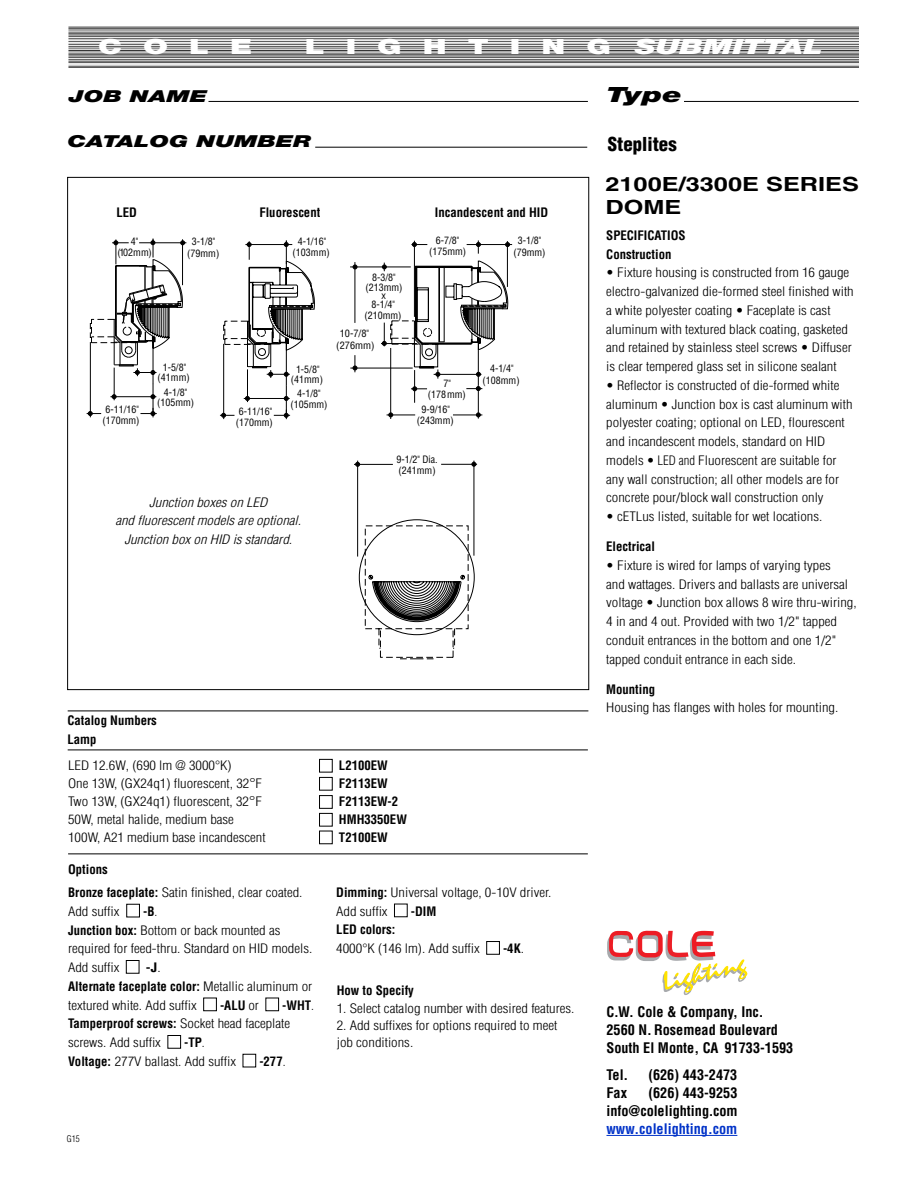
<style>
.page{position:relative;width:918px;height:1188px;background:#fff}
.page>*{position:absolute;margin:0;border:0;box-sizing:border-box;transform-origin:0 0}
.t1{font:900 21px "Helvetica Neue";color:#fff;scale:1.5 1}
.t2{font:italic 900 21px "Helvetica Neue";color:#fff;scale:1.5 1}
.t3{font:italic 900 21px "Helvetica Neue";color:#000;scale:1.5 1}
.t4{font:700 19.5px/23.4px "Helvetica";color:#000;scale:1.3 1}
.t5{font:900 condensed 18.75px "Helvetica";color:#000}
.t6{font:italic 900 16.5px "Helvetica Neue";color:#000;scale:1.5 1}
.t7{font:700 condensed 14.25px/18px "Helvetica";color:#000}
.t8{font:700 condensed 14.25px "Helvetica";color:#0032c8}
.t9{font:300 condensed 12.75px/18.8px "Helvetica";color:#000}
.t10{font:300 condensed 12.75px/18px "Helvetica";color:#000;scale:1.15 1}
.t11{font:700 condensed 12.75px/18px "Helvetica";color:#000}
.t12{font:italic 300 condensed 12.75px/18.8px "Helvetica";color:#000;text-align:center;scale:1.15 1}
.t13{font:condensed 9.9px/10.6px "Helvetica";color:#000;text-align:center}
.t14{font:300 condensed 9px "Helvetica";color:#000}
.s1{font-size:13.5px}
.s2{font-weight:700}
.s3{font-weight:300}
</style>
<div class="page">
<img style="left:68px;top:26px;width:791px;height:42px">
<hr style="left:315px;top:147px;width:272px;height:1px;background:#000">
<hr style="left:208px;top:101px;width:380px;height:1px;background:#000">
<div style="left:319px;top:759px;width:14px;height:13px;border:1px solid #000"></div>
<div style="left:319px;top:777px;width:14px;height:14px;border:1px solid #000"></div>
<div style="left:319px;top:795px;width:14px;height:14px;border:1px solid #000"></div>
<div style="left:319px;top:813px;width:14px;height:14px;border:1px solid #000"></div>
<div style="left:319px;top:831px;width:14px;height:13px;border:1px solid #000"></div>
<hr style="left:68px;top:750px;width:520px;height:1px;background:#000">
<hr style="left:68px;top:711px;width:520px;height:1px;background:#000">
<div style="left:126px;top:904px;width:14px;height:13px;border:1px solid #000"></div>
<div style="left:126px;top:960px;width:13px;height:14px;border:1px solid #000"></div>
<div style="left:203px;top:998px;width:14px;height:13px;border:1px solid #000"></div>
<div style="left:265px;top:998px;width:14px;height:13px;border:1px solid #000"></div>
<div style="left:167px;top:1035px;width:14px;height:14px;border:1px solid #000"></div>
<div style="left:243px;top:1054px;width:13px;height:13px;border:1px solid #000"></div>
<div style="left:394px;top:904px;width:14px;height:13px;border:1px solid #000"></div>
<div style="left:486px;top:941px;width:14px;height:14px;border:1px solid #000"></div>
<svg style="left:354px;top:460px;width:124px;height:166px"></svg>
<svg style="left:365px;top:525px;width:104px;height:134px"></svg>
<svg style="left:355px;top:462px;width:5px;height:5px"></svg>
<svg style="left:472px;top:462px;width:4px;height:5px"></svg>
<svg style="left:86px;top:239px;width:101px;height:178px"></svg>
<svg style="left:220px;top:240px;width:293px;height:178px"></svg>
<hr style="left:606px;top:1135px;width:131px;height:1px;background:#0032c8">
<svg style="left:607px;top:930px;width:141px;height:65px"></svg>
<hr style="left:68px;top:854px;width:520px;height:1px;background:#000">
<hr style="left:684px;top:101px;width:175px;height:1px;background:#000">
<h1 class="t1" style="left:98px;top:34px;width:104px">C O L E</h1>
<h1 class="t1" style="left:305px;top:34px;width:205px">L I G H T I N G</h1>
<h1 class="t2" style="left:635px;top:34px;width:127px">SUBMITTAL</h1>
<p class="t6" style="left:69px;top:86px;width:94px">JOB NAME</p>
<h1 class="t3" style="left:607px;top:82px;width:52px">Type</h1>
<p class="t6" style="left:68px;top:131px;width:164px">CATALOG NUMBER</p>
<h2 class="t4" style="left:605px;top:172px;width:197px">2100E/3300E SERIES<br>DOME</h2>
<h3 class="t5" style="left:608px;top:133px;width:70px">Steplites</h3>
<p class="t11" style="left:259px;top:203px;width:62px">Fluorescent</p>
<p class="t11" style="left:117px;top:203px;width:22px">LED</p>
<p class="t11" style="left:435px;top:203px;width:115px">Incandescent and HID</p>
<p class="t13" style="left:117px;top:236px;width:36px">4" (102mm)</p>
<p class="t13" style="left:187px;top:236px;width:34px;line-height:11.4px">3-1/8" (79mm)</p>
<p class="t13" style="left:293px;top:236px;width:39px">4-1/16" (103mm)</p>
<p class="t13" style="left:429px;top:235px;width:39px;line-height:11.2px">6-7/8" (175mm)</p>
<p class="t13" style="left:513px;top:235px;width:34px;line-height:11.4px">3-1/8" (79mm)</p>
<p class="t13" style="left:365px;top:273px;width:39px;line-height:9.6px">8-3/8" (213mm)</p>
<p class="t13" style="left:336px;top:328px;width:40px;line-height:11.6px">10-7/8" (276mm)</p>
<p class="t13" style="left:372px;top:290px;width:25px;line-height:9.1px">x<br>8-1/4"</p>
<p class="t13" style="left:364px;top:310px;width:39px">(210mm)</p>
<p class="t13" style="left:102px;top:404px;width:39px">6-11/16" (170mm)</p>
<p class="t13" style="left:158px;top:362px;width:34px">1-5/8" (41mm)</p>
<p class="t13" style="left:157px;top:387px;width:39px">4-1/8" (105mm)</p>
<p class="t13" style="left:236px;top:406px;width:39px">6-11/16" (170mm)</p>
<p class="t13" style="left:291px;top:364px;width:34px">1-5/8" (41mm)</p>
<p class="t13" style="left:483px;top:363px;width:39px;line-height:11.2px">4-1/4" (108mm)</p>
<p class="t13" style="left:428px;top:378px;width:39px;line-height:11.1px">7" (178mm)</p>
<p class="t13" style="left:417px;top:404px;width:39px;line-height:11.2px">9-9/16" (243mm)</p>
<p class="t13" style="left:290px;top:388px;width:39px">4-1/8" (105mm)</p>
<p class="t13" style="left:397px;top:454px;width:43px;text-align:left">9-1/2" Dia. (241mm)</p>
<p class="t12" style="left:115px;top:493px;width:163px">Junction boxes on LED<br>and fluorescent models are optional.<br>Junction box on HID is standard.</p>
<p class="t11" style="left:67px;top:711px;width:91px;line-height:18.8px">Catalog Numbers<br>Lamp</p>
<p class="t10" style="left:68px;top:757px;width:173px">LED 12.6W, (690 lm @ 3000°K)<br>One 13W, (GX24q1) fluorescent, 32<span class="s1">°</span>F Two 13W, (GX24q1) fluorescent, 32<span class="s1">°</span>F 50W, metal halide, medium base 100W, A21 medium base incandescent</p>
<p class="t10" style="left:68px;top:858px;width:205px;line-height:23.2px"><span class="s2">Options<br>Bronze faceplate:</span> Satin finished, clear coated.</p>
<p class="t10" style="left:68px;top:902px;width:46px">Add suffix</p>
<p class="t9" style="left:68px;top:902px;width:246px;text-indent:75px"><span class="s2">-B</span>.<br><span class="s2">Junction box:</span> Bottom or back mounted as required for feed-thru. Standard on HID models.<br>Add suffix</p>
<p class="t10" style="left:68px;top:958px;width:214px;line-height:18.8px;text-indent:78px"><span class="s2">-J</span>.<br><span class="s2">Alternate faceplate color:</span> Metallic aluminum or textured white. Add suffix</p>
<p class="t9" style="left:68px;top:996px;width:247px;text-indent:214px"><span class="s2">-WHT</span>.<br><span class="s2">Tamperproof screws:</span> Socket head faceplate screws. Add suffix</p>
<p class="t11" style="left:220px;top:996px;width:40px">-ALU <span class="s3">or</span></p>
<p class="t9" style="left:68px;top:1033px;width:169px;text-indent:116px"><span class="s2">-TP</span>.<br><span class="s2">Voltage:</span> 277V ballast. Add suffix</p>
<p class="t11" style="left:259px;top:1052px;width:28px">-277<span class="s3">.</span></p>
<p class="t11" style="left:339px;top:757px;width:69px">L2100EW<br>F2113EW<br>F2113EW-2<br>HMH3350EW<br>T2100EW</p>
<p class="t10" style="left:336px;top:883px;width:189px;line-height:18.8px"><span class="s2">Dimming:</span> Universal voltage, 0-10V driver.<br>Add suffix</p>
<p class="t11" style="left:411px;top:902px;width:27px">-DIM</p>
<p class="t11" style="left:336px;top:921px;width:61px">LED colors:</p>
<p class="t10" style="left:336px;top:939px;width:126px">4000°K (146 lm). Add suffix</p>
<p class="t11" style="left:503px;top:939px;width:22px">-4K<span class="s3">.</span></p>
<p class="t11" style="left:337px;top:982px;width:79px">How to Specify</p>
<p class="t10" style="left:337px;top:999px;width:208px">1. Select catalog number with desired features.</p>
<p class="t10" style="left:337px;top:1017px;width:193px;line-height:17.2px">2. Add suffixes for options required to meet job conditions.</p>
<p class="t14" style="left:67px;top:1133px;width:14px">G15</p>
<p class="t11" style="left:606px;top:226px;width:81px;line-height:18.8px">SPECIFICATIOS<br>Construction</p>
<p class="t9" style="left:606px;top:263px;width:249px">• Fixture housing is constructed from 16 gauge electro-galvanized die-formed steel finished with a white polyester coating • Faceplate is cast aluminum with textured black coating, gasketed and retained by stainless steel screws • Diffuser is clear tempered glass set in silicone sealant</p>
<p class="t9" style="left:606px;top:376px;width:248px">• Reflector is constructed of die-formed white aluminum • Junction box is cast aluminum with polyester coating; optional on LED, flourescent and incandescent models, standard on HID models • LED and Fluorescent are suitable for any wall construction; all other models are for concrete pour/block wall construction only</p>
<p class="t9" style="left:606px;top:507px;width:218px">• cETLus listed, suitable for wet locations.</p>
<p class="t11" style="left:606px;top:537px;width:50px">Electrical</p>
<p class="t9" style="left:606px;top:556px;width:252px">• Fixture is wired for lamps of varying types<br>and wattages. Drivers and ballasts are universal voltage • Junction box allows 8 wire thru-wiring, 4 in and 4 out. Provided with two 1/2" tapped conduit entrances in the bottom and one 1/2" tapped conduit entrance in each side.</p>
<p class="t11" style="left:606px;top:680px;width:50px">Mounting</p>
<p class="t10" style="left:606px;top:699px;width:203px">Housing has flanges with holes for mounting.</p>
<p class="t7" style="left:606px;top:1003px;width:188px">C.W. Cole &amp; Company, Inc.<br>2560 N. Rosemead Boulevard<br>South El Monte, CA 91733-1593</p>
<p class="t7" style="left:606px;top:1066px;width:23px">Tel.</p>
<p class="t7" style="left:648px;top:1066px;width:91px">(626) 443-2473</p>
<p class="t7" style="left:606px;top:1084px;width:22px">Fax</p>
<p class="t7" style="left:606px;top:1084px;width:133px;text-align:right">(626) 443-9253 info@colelighting.com</p>
<p class="t8" style="left:606px;top:1120px;width:132px">www.colelighting.com</p>
</div>
